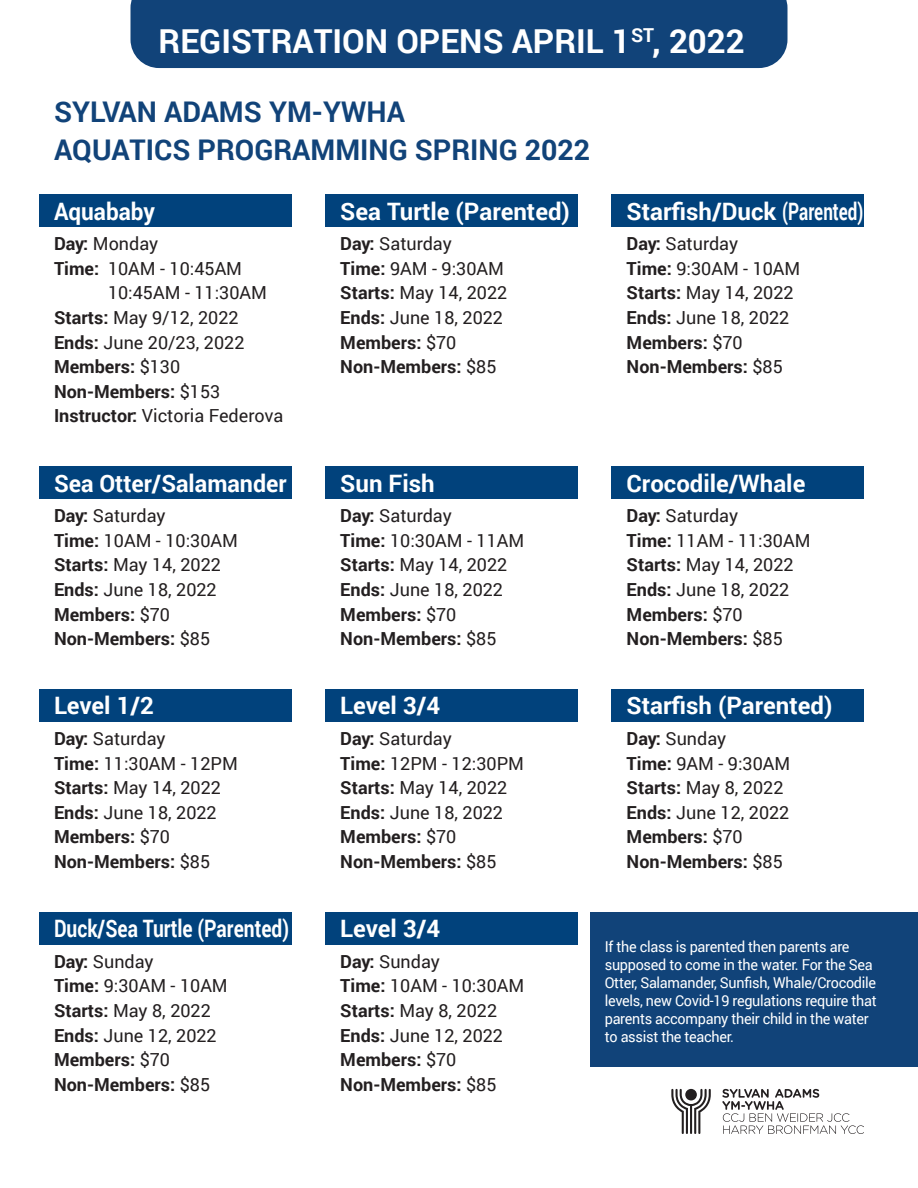
<style>
.page{position:relative;width:918px;height:1188px;background:#fff}
.page>*{position:absolute;margin:0;border:0;box-sizing:border-box;transform-origin:0 0}
.t1{font:700 33px "Roboto";color:#fff}
.t2{font:700 28.5px/37.2px "Roboto";color:#114379}
.t3{font:700 24px "Roboto";color:#fff}
.t4{font:700 24px "Roboto";color:#fff;scale:.8 1}
.t5{font:700 24px "Roboto";color:#fff;scale:.94 1}
.t6{font:18px/24.6px "Roboto";color:#231f20}
.t7{font:700 18px "Roboto";color:#231f20}
.t8{font:15px/18px "Roboto";letter-spacing:-.02em;color:#fff;scale:.96 1}
.s1{font-weight:700}
.s2{font-weight:400}
</style>
<div class="page">
<div style="left:590px;top:912px;width:328px;height:155px;background:#114379"></div>
<svg style="left:671px;top:1089px;width:40px;height:45px"></svg>
<svg style="left:722px;top:1089px;width:142px;height:45px"></svg>
<div style="left:611px;top:466px;width:253px;height:33px;background:#01427c"></div>
<div style="left:39px;top:466px;width:252px;height:33px;background:#01427c"></div>
<div style="left:325px;top:466px;width:253px;height:33px;background:#01427c"></div>
<div style="left:611px;top:194px;width:253px;height:33px;background:#01427c"></div>
<div style="left:39px;top:194px;width:252px;height:33px;background:#01427c"></div>
<div style="left:325px;top:194px;width:253px;height:33px;background:#01427c"></div>
<div style="left:39px;top:689px;width:252px;height:33px;background:#01427c"></div>
<div style="left:325px;top:689px;width:253px;height:33px;background:#01427c"></div>
<div style="left:611px;top:689px;width:253px;height:33px;background:#01427c"></div>
<div style="left:39px;top:912px;width:252px;height:32px;background:#01427c"></div>
<div style="left:325px;top:912px;width:253px;height:32px;background:#01427c"></div>
<div style="left:130px;top:0;width:658px;height:68px;background:#114379"></div>
<h1 class="t1" style="left:159px;top:18px;width:588px">REGISTRATION OPENS APRIL 1<sup>ST</sup>, 2022</h1>
<h2 class="t2" style="left:54px;top:93px;width:538px">SYLVAN ADAMS YM-YWHA<br>AQUATICS PROGRAMMING SPRING 2022</h2>
<h3 class="t5" style="left:54px;top:194px;width:109px">Aquababy</h3>
<p class="t6" style="left:54px;top:231px;width:106px"><span class="s1">Day:</span> Monday</p>
<p class="t6" style="left:54px;top:255px;width:190px"><span class="s1">Time:</span> 10AM - 10:45AM</p>
<p class="t6" style="left:108px;top:280px;width:160px">10:45AM - 11:30AM</p>
<p class="t6" style="left:54px;top:305px;width:186px"><span class="s1">Starts:</span> May 9/12, 2022</p>
<p class="t6" style="left:54px;top:329px;width:192px"><span class="s1">Ends:</span> June 20/23, 2022</p>
<p class="t7" style="left:54px;top:354px;width:128px">Members: <span class="s2">$130</span></p>
<p class="t7" style="left:54px;top:379px;width:168px">Non-Members: <span class="s2">$153</span></p>
<p class="t6" style="left:54px;top:403px;width:231px"><span class="s1">Instructor:</span> Victoria Federova</p>
<h3 class="t3" style="left:340px;top:194px;width:231px">Sea Turtle (Parented)</h3>
<p class="t6" style="left:340px;top:231px;width:169px"><span class="s1">Day:</span> Saturday<br><span class="s1">Time:</span> 9AM - 9:30AM<br><span class="s1">Starts:</span> May 14, 2022<br><span class="s1">Ends:</span> June 18, 2022<br><span class="s1">Members:</span> $70<br><span class="s1">Non-Members:</span> $85</p>
<h3 class="t3" style="left:627px;top:194px;width:238px">Starfish/Duck (Parented)</h3>
<p class="t6" style="left:627px;top:231px;width:175px"><span class="s1">Day:</span> Saturday<br><span class="s1">Time:</span> 9:30AM - 10AM<br><span class="s1">Starts:</span> May 14, 2022<br><span class="s1">Ends:</span> June 18, 2022<br><span class="s1">Members:</span> $70<br><span class="s1">Non-Members:</span> $85</p>
<h3 class="t3" style="left:54px;top:466px;width:234px">Sea Otter/Salamander</h3>
<p class="t6" style="left:54px;top:503px;width:185px"><span class="s1">Day:</span> Saturday<br><span class="s1">Time:</span> 10AM - 10:30AM<br><span class="s1">Starts:</span> May 14, 2022<br><span class="s1">Ends:</span> June 18, 2022<br><span class="s1">Members:</span> $70<br><span class="s1">Non-Members:</span> $85</p>
<h3 class="t3" style="left:54px;top:689px;width:101px">Level 1/2</h3>
<p class="t6" style="left:54px;top:726px;width:185px"><span class="s1">Day:</span> Saturday<br><span class="s1">Time:</span> 11:30AM - 12PM<br><span class="s1">Starts:</span> May 14, 2022<br><span class="s1">Ends:</span> June 18, 2022<br><span class="s1">Members:</span> $70<br><span class="s1">Non-Members:</span> $85</p>
<h3 class="t4" style="left:54px;top:912px;width:295px">Duck/Sea Turtle (Parented)</h3>
<p class="t6" style="left:54px;top:948px;width:175px"><span class="s1">Day:</span> Sunday<br><span class="s1">Time:</span> 9:30AM - 10AM<br><span class="s1">Starts:</span> May 8, 2022<br><span class="s1">Ends:</span> June 12, 2022<br><span class="s1">Members:</span> $70<br><span class="s1">Non-Members:</span> $85</p>
<h3 class="t3" style="left:340px;top:466px;width:96px">Sun Fish</h3>
<p class="t6" style="left:340px;top:503px;width:185px"><span class="s1">Day:</span> Saturday<br><span class="s1">Time:</span> 10:30AM - 11AM<br><span class="s1">Starts:</span> May 14, 2022<br><span class="s1">Ends:</span> June 18, 2022<br><span class="s1">Members:</span> $70<br><span class="s1">Non-Members:</span> $85</p>
<h3 class="t3" style="left:340px;top:689px;width:101px">Level 3/4</h3>
<p class="t6" style="left:340px;top:726px;width:185px"><span class="s1">Day:</span> Saturday<br><span class="s1">Time:</span> 12PM - 12:30PM<br><span class="s1">Starts:</span> May 14, 2022<br><span class="s1">Ends:</span> June 18, 2022<br><span class="s1">Members:</span> $70<br><span class="s1">Non-Members:</span> $85</p>
<h3 class="t3" style="left:340px;top:912px;width:101px">Level 3/4</h3>
<p class="t6" style="left:340px;top:948px;width:185px"><span class="s1">Day:</span> Sunday<br><span class="s1">Time:</span> 10AM - 10:30AM<br><span class="s1">Starts:</span> May 8, 2022<br><span class="s1">Ends:</span> June 12, 2022<br><span class="s1">Members:</span> $70<br><span class="s1">Non-Members:</span> $85</p>
<h3 class="t3" style="left:627px;top:466px;width:180px">Crocodile/Whale</h3>
<p class="t6" style="left:627px;top:503px;width:185px"><span class="s1">Day:</span> Saturday<br><span class="s1">Time:</span> 11AM - 11:30AM<br><span class="s1">Starts:</span> May 14, 2022<br><span class="s1">Ends:</span> June 18, 2022<br><span class="s1">Members:</span> $70<br><span class="s1">Non-Members:</span> $85</p>
<h3 class="t3" style="left:627px;top:689px;width:207px">Starfish (Parented)</h3>
<p class="t6" style="left:627px;top:726px;width:165px"><span class="s1">Day:</span> Sunday<br><span class="s1">Time:</span> 9AM - 9:30AM<br><span class="s1">Starts:</span> May 8, 2022<br><span class="s1">Ends:</span> June 12, 2022<br><span class="s1">Members:</span> $70<br><span class="s1">Non-Members:</span> $85</p>
<p class="t8" style="left:605px;top:937px;width:285px">If the class is parented then parents are supposed to come in the water. For the Sea Otter, Salamander, Sunfish, Whale/Crocodile levels, new Covid-19 regulations require that parents accompany their child in the water to assist the teacher.</p>
</div>
